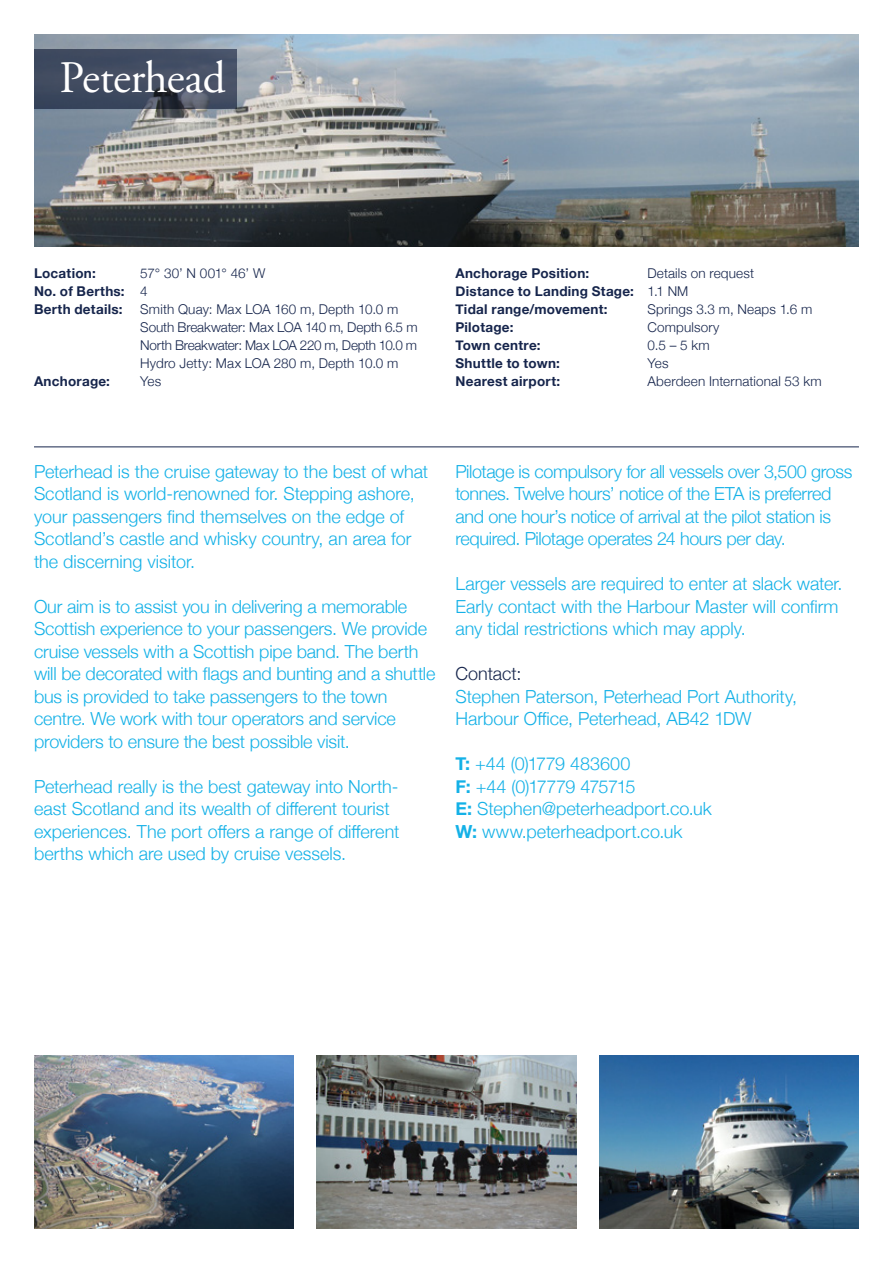
<style>
.page{position:relative;width:893px;height:1263px;background:#fff}
.page>*{position:absolute;margin:0;border:0;box-sizing:border-box;transform-origin:0 0}
.t1{font:45px "Adobe Garamond Pro";letter-spacing:-.01em;color:#fff}
.t2{font:300 18px/22.5px "Helvetica Neue";letter-spacing:-.01em;color:#14b1e7}
.t3{font:300 18px "Helvetica Neue";letter-spacing:-.005em;color:#16254c}
.t4{font:300 13.5px/18px "Helvetica Neue";letter-spacing:.005em;color:#16254c}
.t5{font:700 13.5px/18px "Helvetica Neue";letter-spacing:.02em;color:#16254c}
.s1{font-weight:300}
.s2{font-weight:700}
</style>
<div class="page">
<img style="left:34px;top:34px;width:825px;height:213px">
<hr style="left:34px;top:446px;width:825px;height:1px;background:#16254c">
<img style="left:34px;top:1055px;width:260px;height:174px">
<img style="left:317px;top:1055px;width:259px;height:174px">
<img style="left:599px;top:1055px;width:260px;height:174px">
<svg style="left:34px;top:49px;width:203px;height:60px;background:#414b60"></svg>
<h1 class="t1" style="left:60px;top:51px;width:168px">Peterhead</h1>
<p class="t5" style="left:34px;top:264px;width:233px;text-indent:106px"><span class="s1">57° 30’ N 001° 46’ W<br></span>No. of Berths: <span class="s1">4<br></span>Berth details:</p>
<p class="t5" style="left:34px;top:264px;width:63px">Location:</p>
<p class="t4" style="left:140px;top:299px;width:279px">Smith Quay: Max LOA 160 m, Depth 10.0 m South Breakwater: Max LOA 140 m, Depth 6.5 m North Breakwater: Max LOA 220 m, Depth 10.0 m Hydro Jetty: Max LOA 280 m, Depth 10.0 m</p>
<p class="t5" style="left:34px;top:372px;width:78px">Anchorage:</p>
<p class="t4" style="left:140px;top:371px;width:23px">Yes</p>
<p class="t5" style="left:455px;top:264px;width:135px">Anchorage Position:</p>
<p class="t5" style="left:455px;top:264px;width:300px;text-indent:192px"><span class="s1">Details on request<br></span>Distance to Landing Stage: <span class="s1">1.1 NM<br></span>Tidal range/movement:</p>
<p class="t4" style="left:647px;top:299px;width:166px">Springs 3.3 m, Neaps 1.6 m</p>
<p class="t5" style="left:455px;top:318px;width:59px">Pilotage:</p>
<p class="t4" style="left:647px;top:317px;width:74px">Compulsory</p>
<p class="t5" style="left:455px;top:336px;width:87px">Town centre:</p>
<p class="t4" style="left:647px;top:335px;width:64px">0.5 – 5 km</p>
<p class="t5" style="left:455px;top:354px;width:106px">Shuttle to town:</p>
<p class="t4" style="left:647px;top:353px;width:23px">Yes</p>
<p class="t5" style="left:455px;top:372px;width:106px">Nearest airport:</p>
<p class="t4" style="left:647px;top:371px;width:176px">Aberdeen International 53 km</p>
<p class="t2" style="left:34px;top:459px;width:396px">Peterhead is the cruise gateway to the best of what Scotland is world-renowned for. Stepping ashore, your passengers find themselves on the edge of Scotland’s castle and whisky country, an area for the discerning visitor.</p>
<p class="t2" style="left:34px;top:594px;width:403px">Our aim is to assist you in delivering a memorable Scottish experience to your passengers. We provide cruise vessels with a Scottish pipe band. The berth will be decorated with flags and bunting and a shuttle bus is provided to take passengers to the town centre. We work with tour operators and service providers to ensure the best possible visit.</p>
<p class="t2" style="left:34px;top:774px;width:367px">Peterhead really is the best gateway into North&shy;east Scotland and its wealth of different tourist experiences. The port offers a range of different berths which are used by cruise vessels.</p>
<p class="t2" style="left:455px;top:459px;width:399px">Pilotage is compulsory for all vessels over 3,500 gross tonnes. Twelve hours’ notice of the ETA is preferred and one hour’s notice of arrival at the pilot station is required. Pilotage operates 24 hours per day.</p>
<p class="t2" style="left:455px;top:571px;width:389px">Larger vessels are required to enter at slack water.<br>Early contact with the Harbour Master will confirm any tidal restrictions which may apply.</p>
<p class="t3" style="left:455px;top:659px;width:67px">Contact:</p>
<p class="t2" style="left:455px;top:684px;width:343px">Stephen Paterson, Peterhead Port Authority,<br>Harbour Office, Peterhead, AB42 1DW</p>
<p class="t2" style="left:455px;top:751px;width:258px"><span class="s2">T:</span> +44 (0)1779 483600<br><span class="s2">F:</span> +44 (0)17779 475715<br><span class="s2">E:</span> Stephen@peterheadport.co.uk<br><span class="s2">W:</span> www.peterheadport.co.uk</p>
</div>
